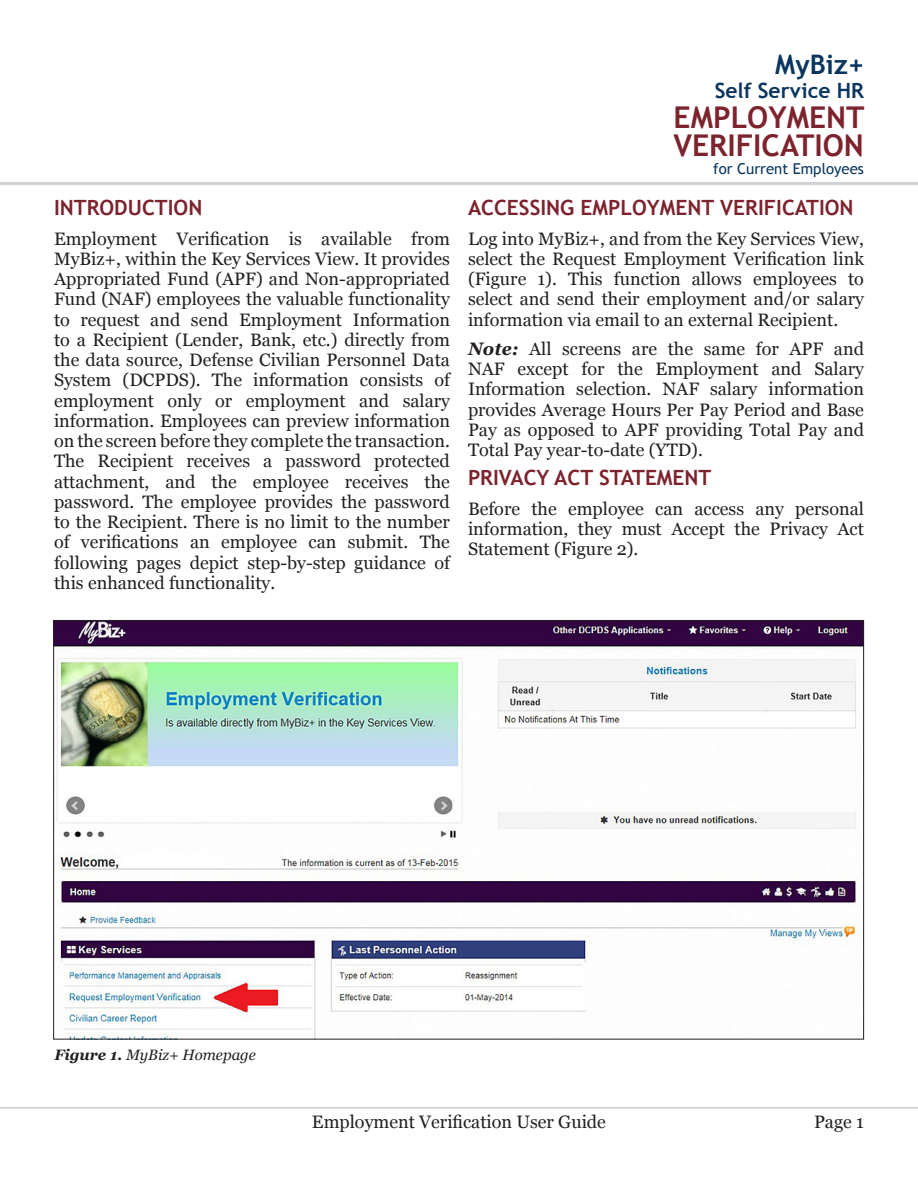
<style>
.page{position:relative;width:918px;height:1188px;background:#fff}
.page>*{position:absolute;margin:0;border:0;box-sizing:border-box;transform-origin:0 0}
.t1{font:700 30px/28.5px "Trebuchet MS";color:#7c232e}
.t2{font:700 27px "Trebuchet MS";color:#0a355e}
.Header_1{font:700 21px "Trebuchet MS";color:#7c232e}
.t3{font:700 21px "Trebuchet MS";color:#0a355e}
.t4{font:18px/20.2px "Georgia";color:#231f20;text-align:justify}
.t5{font:italic 15px "Georgia";color:#231f20}
.t6{font:15px "Trebuchet MS";color:#0a355e}
.s1{font-weight:700;font-style:italic}
.s2{font-weight:700}
</style>
<div class="page">
<hr style="left:0;top:182px;width:918px;height:3px;background:#d1d2d4">
<hr style="left:0;top:1107px;width:918px;height:1px;background:#d1d2d4">
<img style="left:55px;top:622px;width:807px;height:416px">
<p class="Header_1" style="left:54px;top:195px;width:150px">INTRODUCTION</p>
<p class="t4" style="left:54px;top:229px;width:398px">Employment Verification is available from MyBiz+, within the Key Services View. It provides Appropriated Fund (APF) and Non-appropriated Fund (NAF) employees the valuable functionality to request and send Employment Information to a Recipient (Lender, Bank, etc.) directly from the data source, Defense Civilian Personnel Data System (DCPDS). The information consists of employment only or employment and salary information. Employees can preview information on the screen before they complete the transaction.<br>The Recipient receives a password protected attachment, and the employee receives the password. The employee provides the password to the Recipient. There is no limit to the number of verifications an employee can submit. The following pages depict step-by-step guidance of this enhanced functionality.</p>
<h2 class="t2" style="left:775px;top:47px;width:90px">MyBiz+</h2>
<p class="t3" style="left:715px;top:77px;width:151px">Self Service HR</p>
<h1 class="t1" style="left:673px;top:103px;width:193px">EMPLOYMENT<br>VERIFICATION</h1>
<p class="t6" style="left:713px;top:160px;width:152px">for Current Employees</p>
<p class="Header_1" style="left:468px;top:195px;width:387px">ACCESSING EMPLOYMENT VERIFICATION</p>
<p class="t4" style="left:468px;top:229px;width:398px">Log into MyBiz+, and from the Key Services View, select the Request Employment Verification link (Figure 1). This function allows employees to select and send their employment and/or salary information via email to an external Recipient.</p>
<p class="t4" style="left:468px;top:339px;width:398px"><span class="s1">Note:</span> All screens are the same for APF and NAF except for the Employment and Salary Information selection. NAF salary information provides Average Hours Per Pay Period and Base Pay as opposed to APF providing Total Pay and Total Pay year-to-date (YTD).</p>
<p class="Header_1" style="left:468px;top:465px;width:245px">PRIVACY ACT STATEMENT</p>
<p class="t4" style="left:468px;top:499px;width:397px">Before the employee can access any personal information, they must Accept the Privacy Act Statement (Figure 2).</p>
<p class="t5" style="left:54px;top:1045px;width:203px"><span class="s2">Figure 1.</span> MyBiz+ Homepage</p>
<p class="t4" style="left:312px;top:1112px;width:296px">Employment Verification User Guide</p>
<p class="t4" style="left:814px;top:1112px;width:51px">Page 1</p>
</div>
